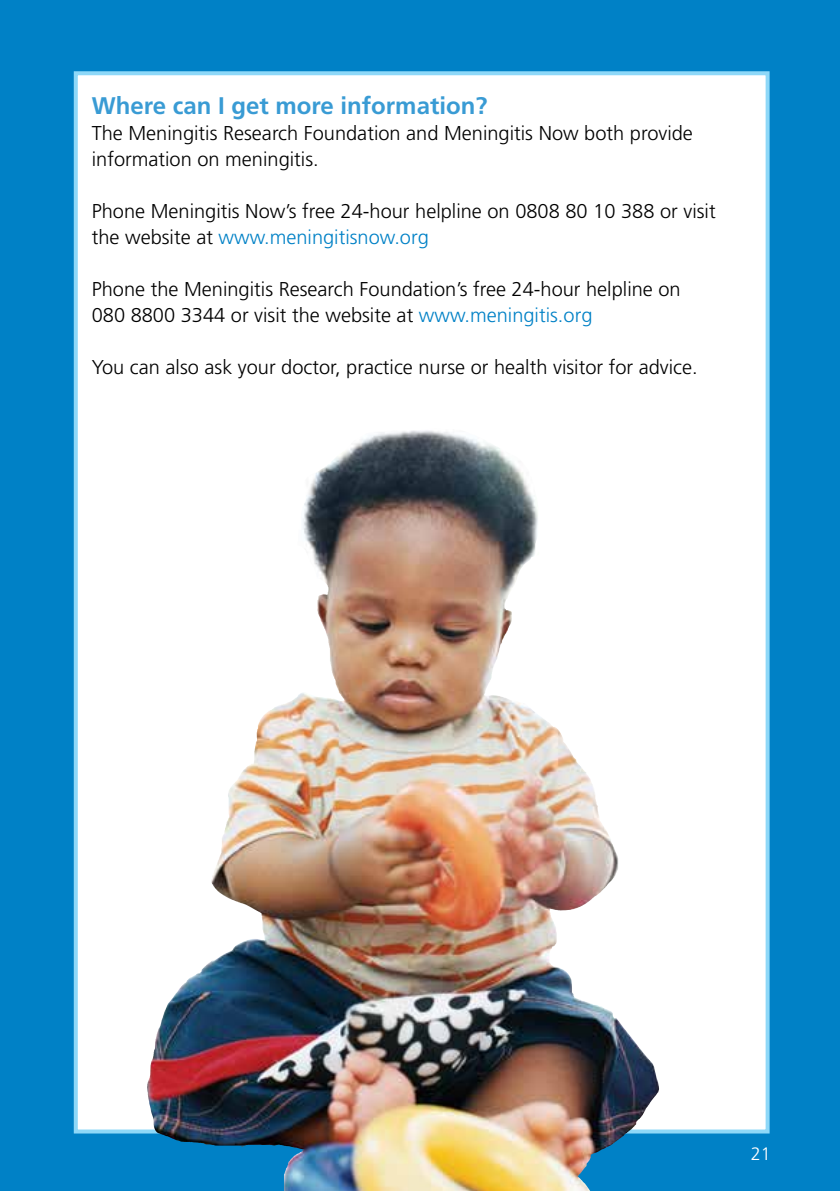
<style>
.page{position:relative;width:840px;height:1191px;background:#fff}
.page>*{position:absolute;margin:0;border:0;box-sizing:border-box;transform-origin:0 0}
.t1{font:700 24px "Frutiger";color:#399bd4}
.t2{font:300 20px/26px "Frutiger";color:#000}
.t3{font:300 18px "Frutiger";color:#fff}
.s1{color:#0081c6}
</style>
<div class="page">
<div style="left:0;top:0;width:839px;height:1163px;background:#0081c6"></div>
<img style="left:0;top:1134px;width:839px;height:57px">
<img style="left:74px;top:71px;width:695px;height:1062px">
<img style="left:304px;top:428px;width:129px;height:72px">
<p class="t1" style="left:92px;top:91px;width:397px">Where can I get more information?</p>
<p class="t2" style="left:92px;top:120px;width:602px">The Meningitis Research Foundation and Meningitis Now both provide information on meningitis.</p>
<p class="t2" style="left:92px;top:198px;width:625px">Phone Meningitis Now’s free 24-hour helpline on 0808 80 10 388 or visit the website at <span class="s1">www.meningitisnow.org</span></p>
<p class="t2" style="left:92px;top:276px;width:590px">Phone the Meningitis Research Foundation’s free 24-hour helpline on<br>080 8800 3344 or visit the website at <span class="s1">www.meningitis.org</span></p>
<p class="t2" style="left:92px;top:354px;width:607px">You can also ask your doctor, practice nurse or health visitor for advice.</p>
<p class="t3" style="left:750px;top:1144px;width:22px">2117</p>
</div>
